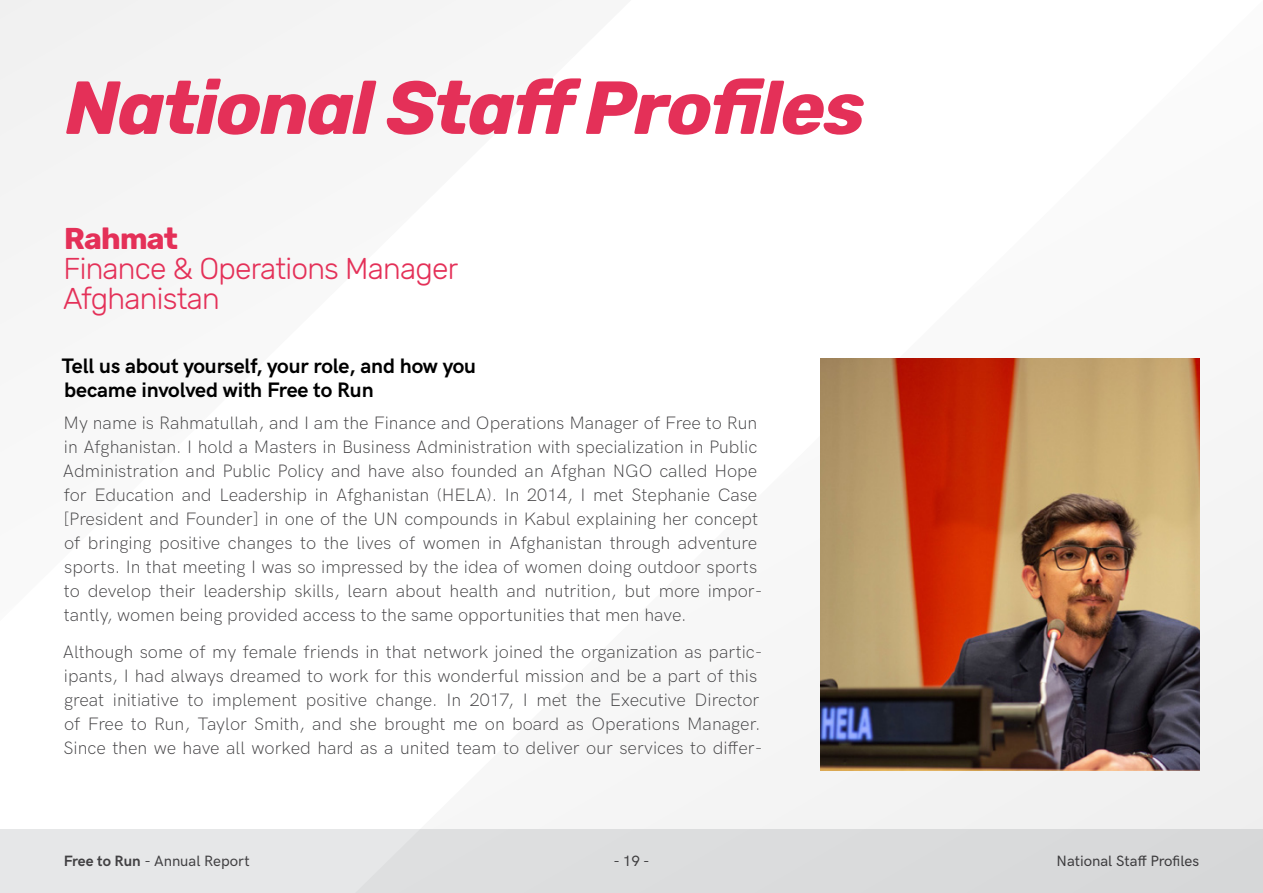
<style>
.page{position:relative;width:1263px;height:893px;background:#fff}
.page>*{position:absolute;margin:0;border:0;box-sizing:border-box;transform-origin:0 0}
.t1{font:italic 700 75px "Rubik";letter-spacing:-.025em;color:#e43058}
.t2{font:300 30px/30px "Rubik";letter-spacing:-.025em;color:#e43058}
.t3{font:700 30px "Rubik";letter-spacing:-.025em;color:#e43058}
.t4{font:700 21px/24px "HK Grotesk";letter-spacing:-.005em;color:#000}
.t5{font:300 18px/24px "HK Grotesk";color:#414042}
.t6{font:500 15px "HK Grotesk";color:#414042}
.s1{font-weight:700}
</style>
<div class="page">
<div style="left:0;top:829px;width:1263px;height:64px;background:#e6e7e8"></div>
<svg style="left:639px;top:358px;width:624px;height:535px;fill:#f4f4f4"></svg>
<div style="left:0;top:0;width:456px;height:263px;background:#f4f4f4"></div>
<img style="left:821px;top:358px;width:378px;height:412px">
<h1 class="t1" style="left:66px;top:64px;width:801px">National Staff Profiles</h1>
<h2 class="t3" style="left:64px;top:221px;width:115px">Rahmat</h2>
<h2 class="t2" style="left:63px;top:254px;width:397px">Finance &amp; Operations Manager<br>Afghanistan</h2>
<p class="t4" style="left:62px;top:352px;width:416px">Tell us about yourself, your role, and how you became involved with Free to Run</p>
<p class="t5" style="left:63px;top:410px;width:701px">My name is Rahmatullah, and I am the Finance and Operations Manager of Free to Run in Afghanistan. I hold a Masters in Business Administration with specialization in Public Administration and Public Policy and have also founded an Afghan NGO called Hope for Education and Leadership in Afghanistan (HELA). In 2014, I met Stephanie Case [President and Founder] in one of the UN compounds in Kabul explaining her concept of bringing positive changes to the lives of women in Afghanistan through adventure sports. In that meeting I was so impressed by the idea of women doing outdoor sports to develop their leadership skills, learn about health and nutrition, but more impor&shy;tantly, women being provided access to the same opportunities that men have.</p>
<p class="t5" style="left:63px;top:638px;width:701px">Although some of my female friends in that network joined the organization as partic&shy;ipants, I had always dreamed to work for this wonderful mission and be a part of this great initiative to implement positive change. In 2017, I met the Executive Director of Free to Run, Taylor Smith, and she brought me on board as Operations Manager.<br>Since then we have all worked hard as a united team to deliver our services to differ-</p>
<p class="t6" style="left:64px;top:850px;width:187px"><span class="s1">Free to Run</span> - Annual Report</p>
<p class="t6" style="left:613px;top:850px;width:37px">- 19 -</p>
<p class="t6" style="left:1056px;top:850px;width:89px">National StaffProfil</p>
</div>
